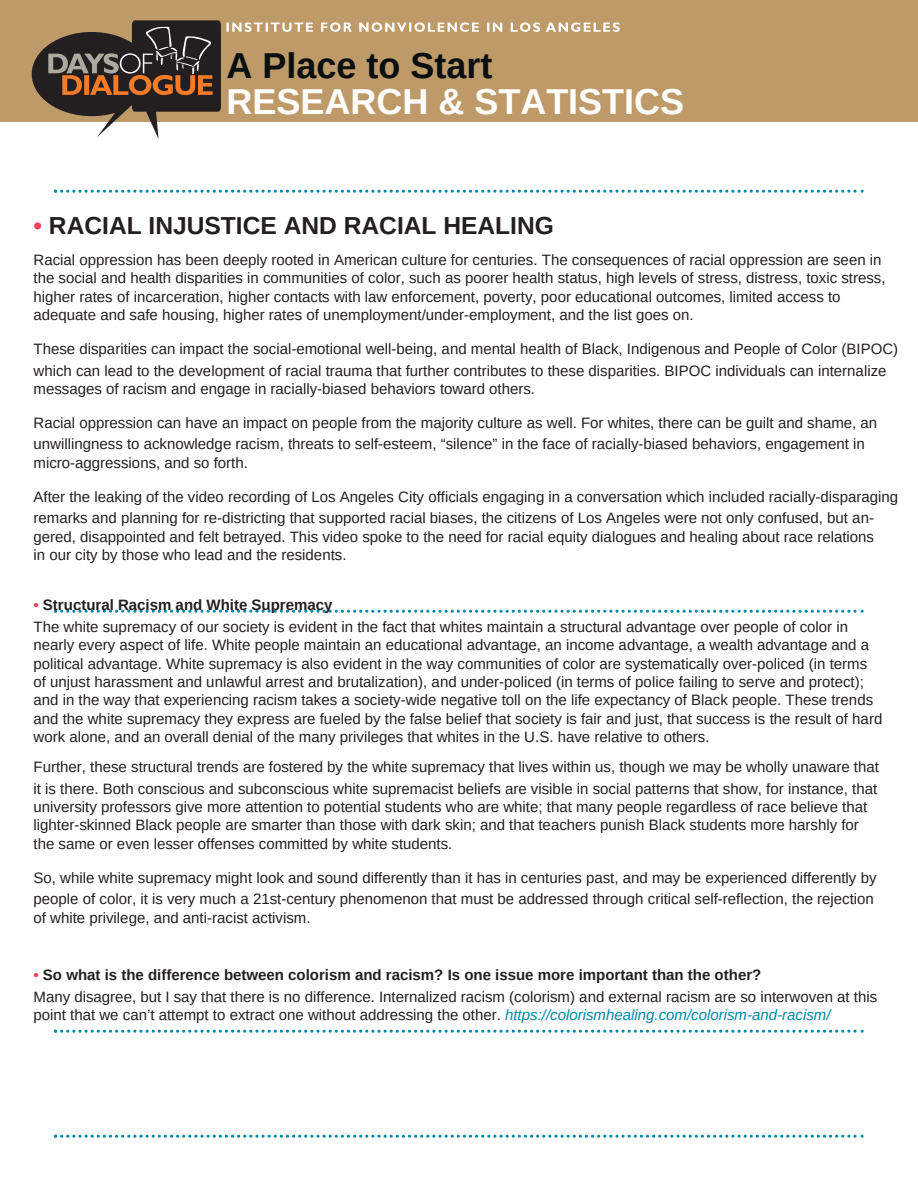
<style>
.page{position:relative;width:918px;height:1188px;background:#fff}
.page>*{position:absolute;margin:0;border:0;box-sizing:border-box;transform-origin:0 0}
.t1{font:700 36px/36px "Arimo";color:#fff}
.t2{font:700 24.6px "Arimo";color:#231f20}
.t3{font:15px/18.5px "Arimo";color:#231f20}
.t4{font:700 15px "Arimo";color:#231f20}
.s1{color:#090f10}
.s2{color:#ef4059}
.s3{font-weight:700;color:#ef4059}
.s4{font-weight:700}
.s5{font-style:italic;color:#0088a5}
</style>
<div class="page">
<div style="left:0;top:0;width:918px;height:121px;background:#be9a69"></div>
<svg style="left:32px;top:20px;width:189px;height:119px"></svg>
<svg style="left:227px;top:22px;width:393px;height:10px"></svg>
<svg style="left:54px;top:190px;width:810px;height:3px"></svg>
<svg style="left:54px;top:610px;width:810px;height:3px"></svg>
<svg style="left:54px;top:1030px;width:810px;height:3px"></svg>
<svg style="left:54px;top:1135px;width:810px;height:3px"></svg>
<h2 class="t1" style="left:227px;top:47px;width:459px"><span class="s1">A Place to Start<br></span>RESEARCH &amp; STATISTICS</h2>
<p class="t2" style="left:34px;top:212px;width:522px"><span class="s2">•</span> RACIAL INJUSTICE AND RACIAL HEALING</p>
<p class="t3" style="left:34px;top:250px;width:854px">Racial oppression has been deeply rooted in American culture for centuries. The consequences of racial oppression are seen in the social and health disparities in communities of color, such as poorer health status, high levels of stress, distress, toxic stress, higher rates of incarceration, higher contacts with law enforcement, poverty, poor educational outcomes, limited access to adequate and safe housing, higher rates of unemployment/under-employment, and the list goes on.</p>
<p class="t3" style="left:34px;top:338px;width:866px;line-height:21.5px">These disparities can impact the social-emotional well-being, and mental health of Black, Indigenous and People of Color (BIPOC) which can lead to the development of racial trauma that further contributes to these disparities. BIPOC individuals can internalize</p>
<p class="t3" style="left:34px;top:380px;width:503px">messages of racism and engage in racially-biased behaviors toward others.</p>
<p class="t3" style="left:34px;top:412px;width:845px;line-height:21.5px">Racial oppression can have an impact on people from the majority culture as well. For whites, there can be guilt and shame, an unwillingness to acknowledge racism, threats to self-esteem, “silence” in the face of racially-biased behaviors, engagement in</p>
<p class="t3" style="left:34px;top:453px;width:216px">micro-aggressions, and so forth.</p>
<p class="t3" style="left:34px;top:486px;width:866px;line-height:21.5px">After the leaking of the video recording of Los Angeles City officials engaging in a conversation which included racially-disparaging remarks and planning for re-districting that supported racial biases, the citizens of Los Angeles were not only confused, but an-</p>
<p class="t3" style="left:34px;top:527px;width:842px">gered, disappointed and felt betrayed. This video spoke to the need for racial equity dialogues and healing about race relations</p>
<h1 class="t3" style="left:34px;top:546px;width:314px">in our city by those who lead and the residents.</h1>
<h1 class="t3" style="left:34px;top:594px;width:816px;line-height:21.5px"><span class="s3">•</span> <span class="s4">Structural Racism and White Supremacy<br></span>The white supremacy of our society is evident in the fact that whites maintain a structural advantage over people of color in</h1>
<h1 class="t3" style="left:34px;top:636px;width:850px">nearly every aspect of life. White people maintain an educational advantage, an income advantage, a wealth advantage and a political advantage. White supremacy is also evident in the way communities of color are systematically over-policed (in terms of unjust harassment and unlawful arrest and brutalization), and under-policed (in terms of police failing to serve and protect); and in the way that experiencing racism takes a society-wide negative toll on the life expectancy of Black people. These trends and the white supremacy they express are fueled by the false belief that society is fair and just, that success is the result of hard work alone, and an overall denial of the many privileges that whites in the U.S. have relative to others.</h1>
<h1 class="t3" style="left:34px;top:756px;width:847px;line-height:21.5px">Further, these structural trends are fostered by the white supremacy that lives within us, though we may be wholly unaware that it is there. Both conscious and subconscious white supremacist beliefs are visible in social patterns that show, for instance, that</h1>
<h1 class="t3" style="left:34px;top:798px;width:835px">university professors give more attention to potential students who are white; that many people regardless of race believe that lighter-skinned Black people are smarter than those with dark skin; and that teachers punish Black students more harshly for</h1>
<h2 class="t3" style="left:34px;top:834px;width:420px">the same or even lesser offenses committed by white students.</h2>
<h2 class="t3" style="left:34px;top:867px;width:844px;line-height:21.5px">So, while white supremacy might look and sound differently than it has in centuries past, and may be experienced differently by people of color, it is very much a 21st-century phenomenon that must be addressed through critical self-reflection, the rejection</h2>
<h2 class="t3" style="left:34px;top:908px;width:279px">of white privilege, and anti-racist activism.</h2>
<h2 class="t4" style="left:34px;top:966px;width:729px"><span class="s2">•</span> So what is the difference between colorism and racism? Is one issue more important than the other?</h2>
<h2 class="t3" style="left:34px;top:987px;width:845px">Many disagree, but I say that there is no difference. Internalized racism (colorism) and external racism are so interwoven at this point that we can’t attempt to extract one without addressing the other. <span class="s5">https://colorismhealing.com/colorism-and-racism/</span></h2>
</div>
